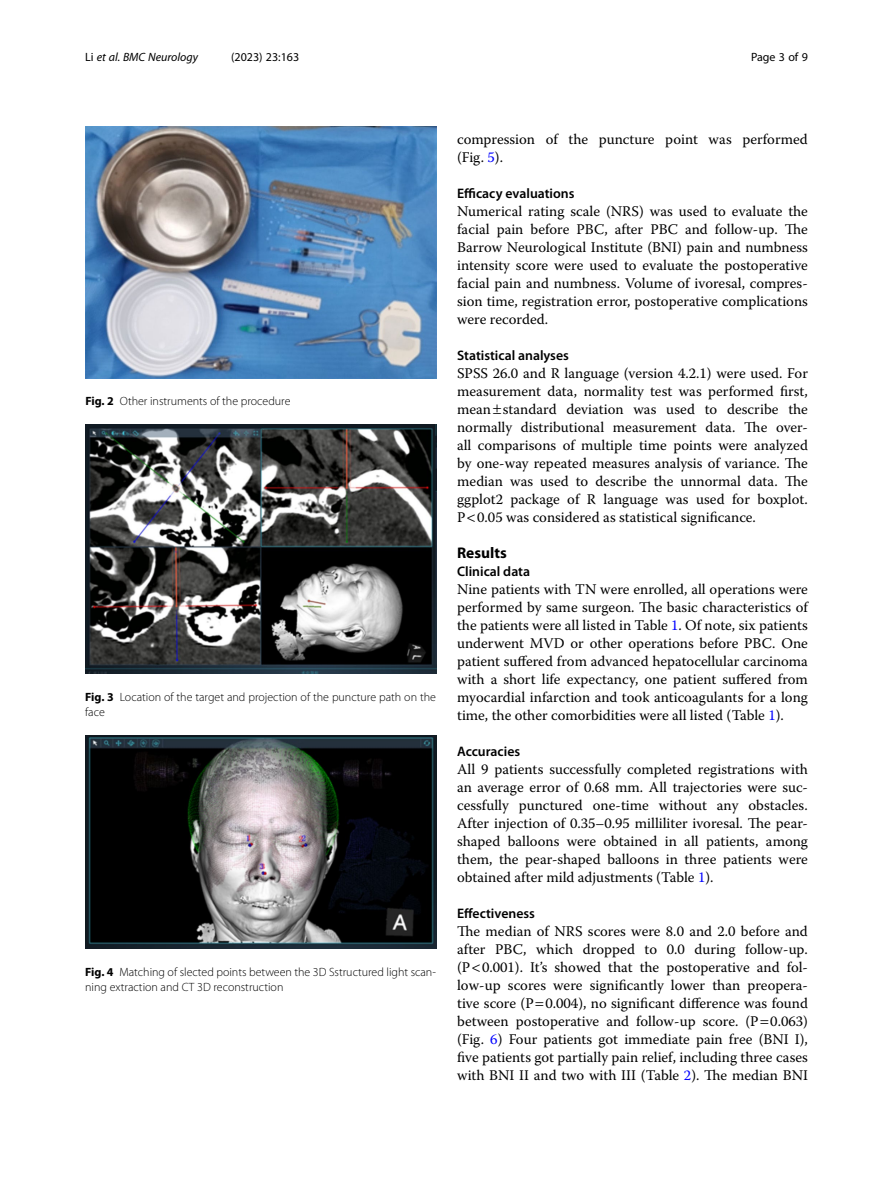
<style>
.page{position:relative;width:893px;height:1191px;background:#fff}
.page>*{position:absolute;margin:0;border:0;box-sizing:border-box;transform-origin:0 0}
.Head_1{font:700 15.45px "Myriad Pro";color:#000}
.Body_Text{font:14.7px/18px "Warnock Pro";color:#000;text-align:justify}
.Body_Text_Indent{font:14.7px/18px "Warnock Pro";color:#000}
.Head_2{font:600 13.8px "Myriad Pro";color:#000}
.Head_2_After_1{font:600 13.8px "Myriad Pro";color:#000}
.Figure_Caption{font:300 12px/15px "Myriad Pro";color:#000}
.t1{font:12px "Myriad Pro";color:#000}
.t2{font:italic 12px "Myriad Pro";color:#000}
.s1{font-style:normal}
.s2{font-weight:700}
.s3{color:#00f}
</style>
<div class="page">
<img style="left:85px;top:735px;width:351px;height:214px">
<img style="left:85px;top:424px;width:351px;height:249px">
<img style="left:85px;top:126px;width:351px;height:252px">
<p class="t2" style="left:85px;top:50px;width:115px"><span class="s1">Li</span> et al. BMC Neurology</p>
<p class="t1" style="left:231px;top:50px;width:70px">(2023) 23:163</p>
<p class="t1" style="left:751px;top:50px;width:58px">Page 3 of 9</p>
<p class="Figure_Caption" style="left:85px;top:394px;width:207px"><span class="s2">Fig. 2</span> Other instruments of the procedure</p>
<p class="Figure_Caption" style="left:85px;top:689px;width:352px"><span class="s2">Fig. 3</span> Location of the target and projection of the puncture path on the face</p>
<p class="Figure_Caption" style="left:85px;top:964px;width:352px"><span class="s2">Fig. 4</span> Matching of slected points between the 3D Sstructured light scan&shy;ning extraction and CT 3D reconstruction</p>
<p class="Body_Text_Indent" style="left:457px;top:130px;width:352px">compression of the puncture point was performed (Fig. <span class="s3">5</span>).</p>
<p class="Head_2" style="left:457px;top:185px;width:119px">Efficacy evaluations</p>
<p class="Body_Text" style="left:457px;top:202px;width:352px">Numerical rating scale (NRS) was used to evaluate the facial pain before PBC, after PBC and follow-up. The Barrow Neurological Institute (BNI) pain and numbness intensity score were used to evaluate the postoperative facial pain and numbness. Volume of ivoresal, compres&shy;sion time, registration error, postoperative complications were recorded.</p>
<p class="Head_2" style="left:457px;top:347px;width:113px">Statistical analyses</p>
<p class="Body_Text" style="left:457px;top:364px;width:352px">SPSS 26.0 and R language (version 4.2.1) were used. For measurement data, normality test was performed first, mean standard deviation was used to describe the normally distributional measurement data. The over&shy;all comparisons of multiple time points were analyzed by one-way repeated measures analysis of variance. The median was used to describe the unnormal data. The ggplot2 package of R language was used for boxplot.<br>P 0.05 was considered as statistical significance.</p>
<p class="Head_1" style="left:457px;top:543px;width:51px">Results</p>
<p class="Head_2_After_1" style="left:457px;top:563px;width:74px">Clinical data</p>
<p class="Body_Text" style="left:457px;top:580px;width:352px">Nine patients with TN were enrolled, all operations were performed by same surgeon. The basic characteristics of the patients were all listed in Table <span class="s3">1</span>. Of note, six patients underwent MVD or other operations before PBC. One patient suffered from advanced hepatocellular carcinoma with a short life expectancy, one patient suffered from myocardial infarction and took anticoagulants for a long time, the other comorbidities were all listed (Table <span class="s3">1</span>).</p>
<p class="Head_2" style="left:457px;top:743px;width:65px">Accuracies</p>
<p class="Body_Text" style="left:457px;top:760px;width:352px">All 9 patients successfully completed registrations with an average error of 0.68 mm. All trajectories were suc&shy;cessfully punctured one-time without any obstacles.<br>After injection of 0.35–0.95 milliliter ivoresal. The pear&shy;shaped balloons were obtained in all patients, among them, the pear-shaped balloons in three patients were obtained after mild adjustments (Table <span class="s3">1</span>).</p>
<p class="Head_2" style="left:457px;top:905px;width:79px">Effectiveness</p>
<p class="Body_Text" style="left:457px;top:922px;width:352px">The median of NRS scores were 8.0 and 2.0 before and after PBC, which dropped to 0.0 during follow-up. (P 0.001). It’s showed that the postoperative and fol&shy;low-up scores were significantly lower than preopera&shy;tive score (P 0.004), no significant difference was found between postoperative and follow-up score. (P 0.063) (Fig. <span class="s3">6</span>) Four patients got immediate pain free (BNI I), five patients got partially pain relief, including three cases with BNI II and two with III (Table <span class="s3">2</span>). The median BNI</p>
</div>
